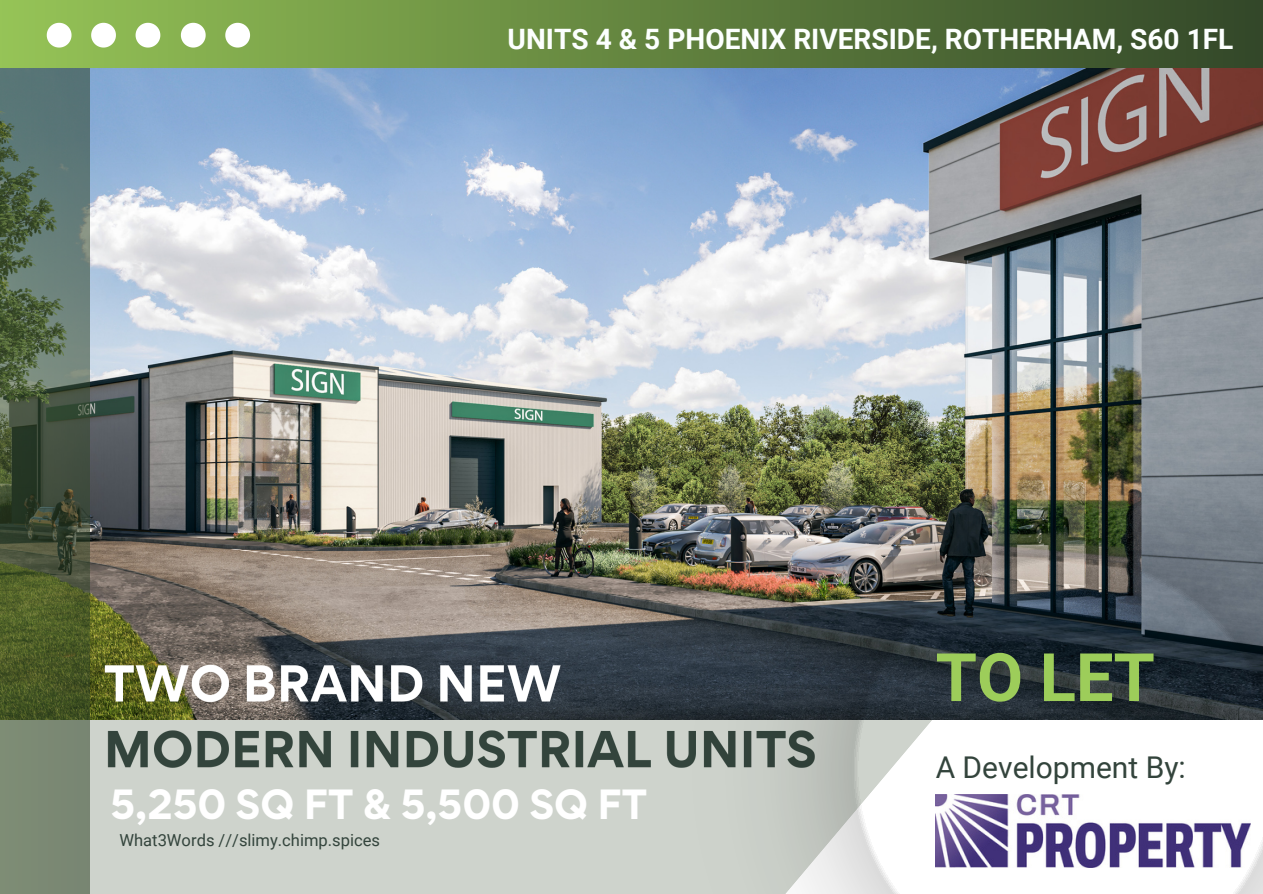
<style>
.page{position:relative;width:1263px;height:894px;background:#fff}
.page>*{position:absolute;margin:0;border:0;box-sizing:border-box;transform-origin:0 0}
.t1{font:700 66.75px "Roboto";color:#9dcd5a}
.t2{font:700 37.65px "Gordita";color:#fff}
.t3{font:30px "Roboto";color:#33443c}
.t4{font:700 28.05px "Roboto";color:#fcfffe}
.t5{font:16.5px "Roboto";color:#33443c}
</style>
<div class="page">
<svg style="left:0;top:0;width:1263px;height:69px;background:#628340"></svg>
<div style="left:89px;top:719px;width:572px;height:174px;background:#ced3cc"></div>
<img style="left:89px;top:69px;width:1174px;height:650px">
<svg style="left:0;top:69px;width:89px;height:824px;background:#596a53"></svg>
<img style="left:93px;top:641px;width:568px;height:147px">
<svg style="left:47px;top:23px;width:25px;height:25px"></svg>
<svg style="left:91px;top:23px;width:25px;height:25px"></svg>
<svg style="left:136px;top:23px;width:24px;height:25px"></svg>
<svg style="left:181px;top:23px;width:25px;height:25px"></svg>
<svg style="left:225px;top:23px;width:25px;height:25px"></svg>
<img style="left:661px;top:364px;width:602px;height:529px">
<p class="t4" style="left:508px;top:23px;width:727px">UNITS 4 &amp; 5 PHOENIX RIVERSIDE, ROTHERHAM, S60 1FL</p>
<h1 class="t1" style="left:936px;top:639px;width:221px">TO LET</h1>
<h2 class="t2" style="left:110px;top:778px;width:538px">5,250 SQ FT &amp; 5,500 SQ FT</h2>
<p class="t5" style="left:120px;top:830px;width:262px">What3Words ///slimy.chimp.spices</p>
<p class="t3" style="left:936px;top:750px;width:252px">A Development By:</p>
</div>
